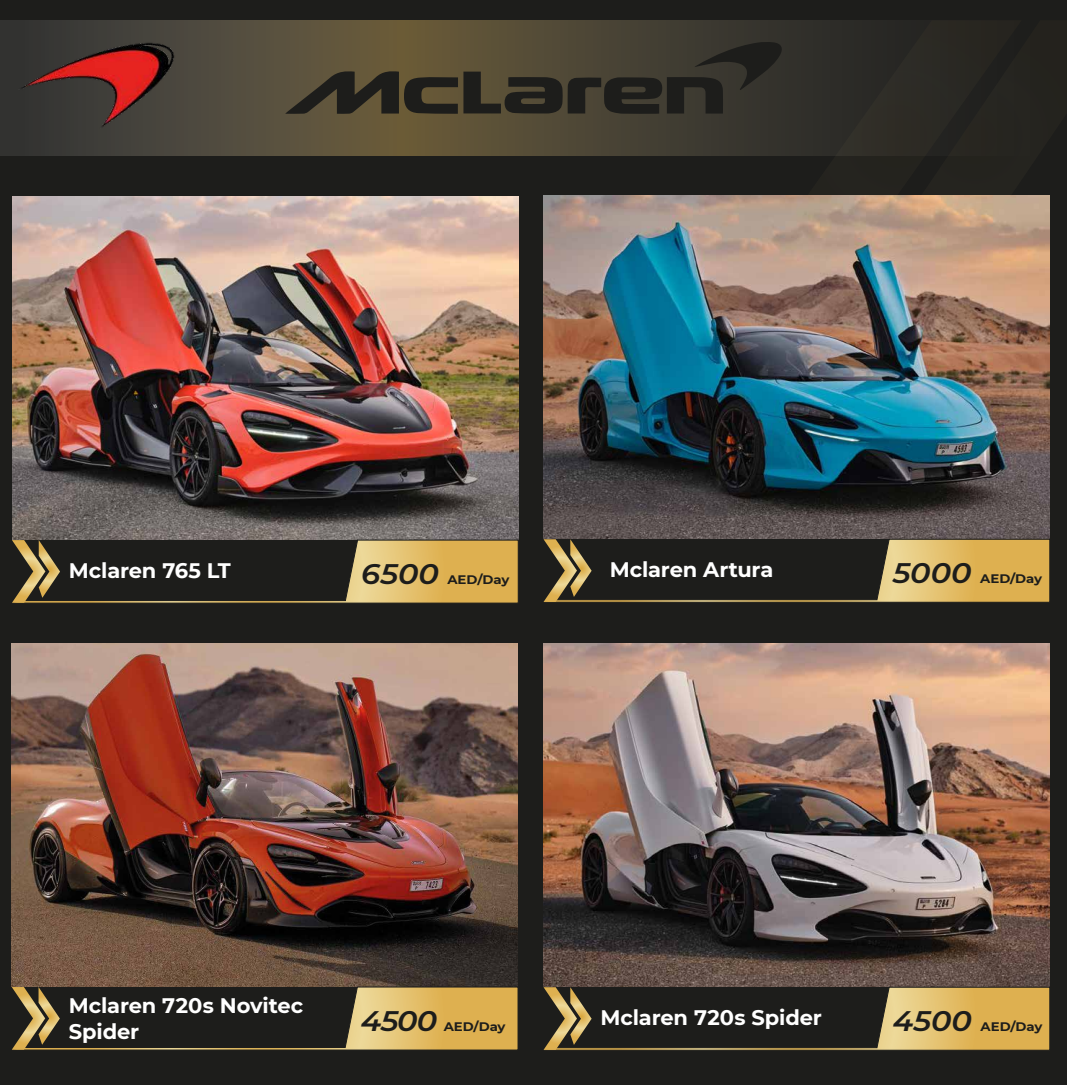
<style>
.page{position:relative;width:1067px;height:1085px;background:#fff}
.page>*{position:absolute;margin:0;border:0;box-sizing:border-box;transform-origin:0 0}
.t1{font:italic 600 28.2px "Montserrat";letter-spacing:-.005em;color:#1d1d1b;scale:1.08 1}
.t2{font:700 21px/25.2px "Montserrat";letter-spacing:-.01em;color:#fff}
.t3{font:700 12.4px "Montserrat";color:#1d1d1b;scale:1.08 1}
</style>
<div class="page">
<div style="left:0;top:0;width:1067px;height:1084px;background:#1d1d1b"></div>
<img style="left:11px;top:643px;width:495px;height:343px">
<svg style="left:11px;top:986px;width:507px;height:64px"></svg>
<img style="left:563px;top:195px;width:487px;height:343px">
<svg style="left:543px;top:538px;width:507px;height:64px"></svg>
<img style="left:12px;top:195px;width:551px;height:379px">
<svg style="left:12px;top:539px;width:507px;height:64px"></svg>
<img style="left:506px;top:643px;width:544px;height:386px">
<svg style="left:543px;top:986px;width:507px;height:64px"></svg>
<svg style="left:0;top:20px;width:774px;height:136px;background:#514a38"></svg>
<svg style="left:774px;top:20px;width:108px;height:232px"></svg>
<svg style="left:882px;top:20px;width:168px;height:232px"></svg>
<svg style="left:285px;top:42px;width:499px;height:72px"></svg>
<img style="left:13px;top:20px;width:170px;height:136px">
<p class="t2" style="left:69px;top:556px;width:163px">Mclaren 765 LT</p>
<h1 class="t1" style="left:361px;top:554px;width:74px">6500</h1>
<p class="t3" style="left:447px;top:570px;width:59px">AED/Day</p>
<p class="t2" style="left:610px;top:555px;width:165px">Mclaren Artura</p>
<h1 class="t1" style="left:893px;top:553px;width:75px">5000</h1>
<p class="t3" style="left:980px;top:570px;width:59px">AED/Day</p>
<p class="t2" style="left:69px;top:992px;width:236px">Mclaren 720s Novitec<br>Spider</p>
<h1 class="t1" style="left:361px;top:1000px;width:72px">4500</h1>
<p class="t3" style="left:444px;top:1017px;width:59px">AED/Day</p>
<p class="t2" style="left:601px;top:1003px;width:223px">Mclaren 720s Spider</p>
<h1 class="t1" style="left:893px;top:1001px;width:75px">4500</h1>
<p class="t3" style="left:980px;top:1017px;width:59px">AED/Day</p>
</div>
